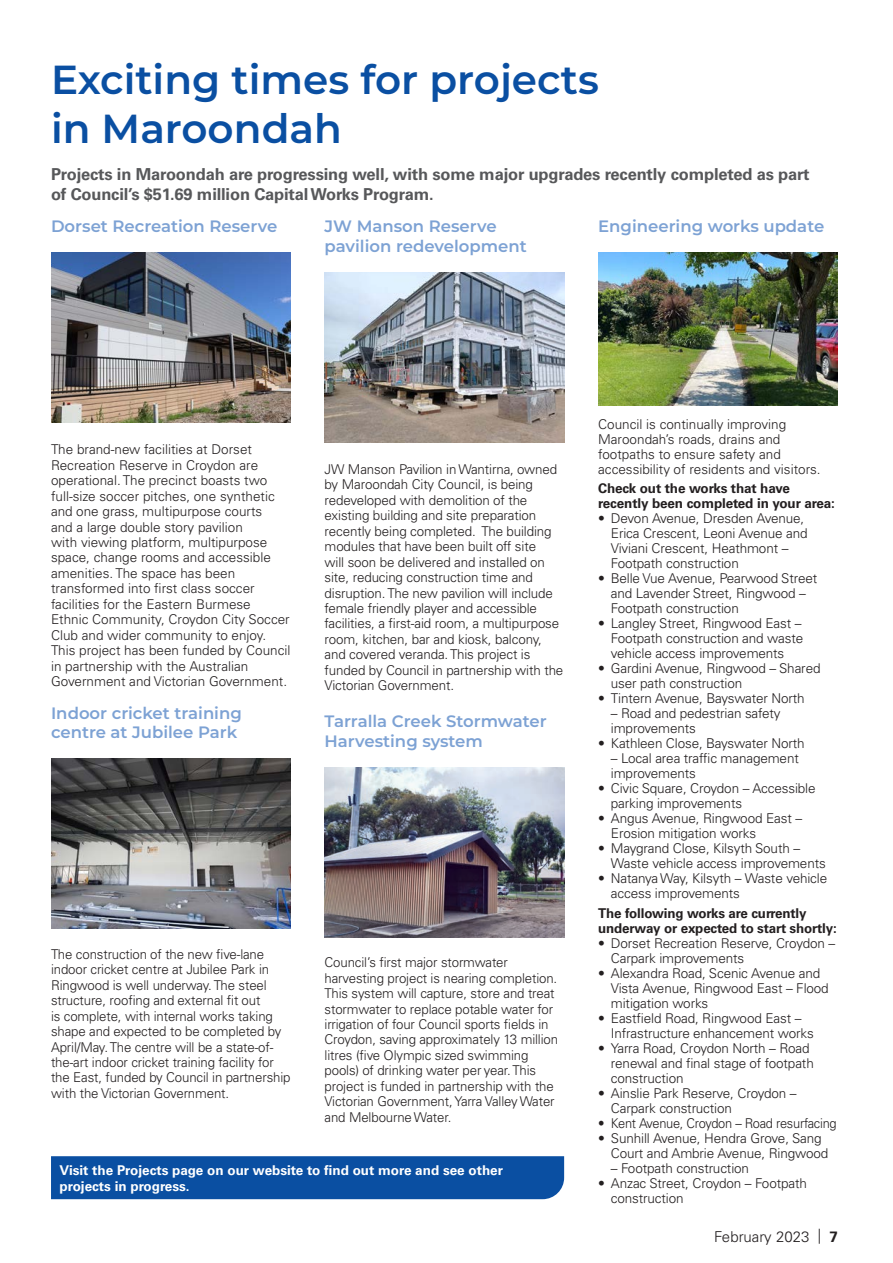
<style>
.page{position:relative;width:893px;height:1263px;background:#fff}
.page>*{position:absolute;margin:0;border:0;box-sizing:border-box;transform-origin:0 0}
.Heading__Large{font:600 40.5px/48.6px "Montserrat";color:#0a4fa2}
.Sub_Heading{font:600 16.5px/19.8px "Montserrat";color:#7da2d4}
.Intro{font:700 16.5px/19.8px "Univers LT Pro 65";letter-spacing:-.01em;color:#57585a}
.t1{font:300 15px "Univers LT Pro 45";color:#231f20}
.Body{font:300 13.5px/15.5px "Univers LT Pro 45";letter-spacing:-.01em;color:#231f20}
.Body-2{font:700 13.5px/15px "Univers LT Pro 65";letter-spacing:-.01em;color:#231f20}
.Body-3{font:700 13.5px/16.2px "Univers LT Pro 65";color:#fff}
.Body-4{font:300 13.5px "Univers LT Pro 45";letter-spacing:-.01em;color:#231f20;scale:.95 1}
.s1{font-family:"Univers LT Pro 65";font-weight:700}
</style>
<div class="page">
<img style="left:51px;top:253px;width:240px;height:170px">
<img style="left:51px;top:759px;width:240px;height:170px">
<img style="left:325px;top:272px;width:239px;height:170px">
<img style="left:325px;top:767px;width:239px;height:170px">
<img style="left:598px;top:253px;width:240px;height:153px">
<div style="left:51px;top:1156px;width:513px;height:43px;background:#0a4fa2"></div>
<p class="Heading__Large" style="left:51px;top:54px;width:549px">Exciting times for projects in Maroondah</p>
<p class="Intro" style="left:51px;top:163px;width:760px">Projects in Maroondah are progressing well, with some major upgrades recently completed as part of Council’s $51.69 million Capital Works Program.</p>
<p class="Sub_Heading" style="left:51px;top:216px;width:228px">Dorset Recreation Reserve</p>
<p class="Sub_Heading" style="left:598px;top:216px;width:228px">Engineering works update</p>
<p class="Sub_Heading" style="left:325px;top:216px;width:204px">JW Manson Reserve pavilion redevelopment</p>
<p class="Body" style="left:51px;top:441px;width:241px">The brand-new facilities at Dorset Recreation Reserve in Croydon are operational. The precinct boasts two full-size soccer pitches, one synthetic and one grass, multipurpose courts<br>and a large double story pavilion<br>with viewing platform, multipurpose space, change rooms and accessible amenities. The space has been transformed into first class soccer facilities for the Eastern Burmese Ethnic Community, Croydon City Soccer Club and wider community to enjoy.<br>This project has been funded by Council in partnership with the Australian Government and Victorian Government.</p>
<p class="Sub_Heading" style="left:51px;top:702px;width:192px">Indoor cricket training centre at Jubilee Park</p>
<p class="Body" style="left:325px;top:461px;width:240px">JW Manson Pavilion in Wantirna, owned by Maroondah City Council, is being redeveloped with demolition of the existing building and site preparation recently being completed. The building modules that have been built off site<br>will soon be delivered and installed on site, reducing construction time and disruption. The new pavilion will include female friendly player and accessible facilities, a first-aid room, a multipurpose room, kitchen, bar and kiosk, balcony, and covered veranda. This project is funded by Council in partnership with the Victorian Government.</p>
<p class="Sub_Heading" style="left:325px;top:710px;width:224px">Tarralla Creek Stormwater<br>Harvesting system</p>
<p class="Body" style="left:51px;top:946px;width:241px">The construction of the new five-lane indoor cricket centre at Jubilee Park in Ringwood is well underway. The steel structure, roofing and external fit out<br>is complete, with internal works taking shape and expected to be completed by April/May. The centre will be a state-of&shy;the-art indoor cricket training facility for the East, funded by Council in partnership with the Victorian Government.</p>
<p class="Body" style="left:325px;top:954px;width:235px">Council’s first major stormwater harvesting project is nearing completion.<br>This system will capture, store and treat stormwater to replace potable water for irrigation of four Council sports fields in Croydon, saving approximately 13 million litres (five Olympic sized swimming pools) of drinking water per year. This project is funded in partnership with the Victorian Government, Yarra Valley Water and Melbourne Water.</p>
<p class="Body-3" style="left:60px;top:1161px;width:445px">Visit the Projects page on our website to find out more and see other projects in progress.</p>
<p class="Body" style="left:598px;top:416px;width:224px;line-height:15px">Council is continually improving Maroondah’s roads, drains and footpaths to ensure safety and accessibility of residents and visitors.</p>
<p class="Body-2" style="left:598px;top:480px;width:238px">Check out the works that have recently been completed in your area:</p>
<p class="Body" style="left:611px;top:511px;width:198px;line-height:15px;text-indent:-13px">• Devon Avenue, Dresden Avenue,<br>Erica Crescent, Leoni Avenue and<br>Viviani Crescent, Heathmont –<br>Footpath construction</p>
<p class="Body" style="left:611px;top:571px;width:208px;line-height:15px;text-indent:-13px">• Belle Vue Avenue, Pearwood Street and Lavender Street, Ringwood –<br>Footpath construction</p>
<p class="Body" style="left:611px;top:616px;width:194px;line-height:15px;text-indent:-13px">• Langley Street, Ringwood East –<br>Footpath construction and waste vehicle access improvements</p>
<p class="Body" style="left:611px;top:661px;width:211px;line-height:15px;text-indent:-13px">• Gardini Avenue, Ringwood – Shared user path construction</p>
<p class="Body" style="left:598px;top:691px;width:208px">• Tintern Avenue, Bayswater North</p>
<p class="Body" style="left:611px;top:706px;width:171px;line-height:15px">– Road and pedestrian safety improvements</p>
<p class="Body" style="left:598px;top:736px;width:208px">• Kathleen Close, Bayswater North</p>
<p class="Body" style="left:611px;top:751px;width:189px;line-height:15px">– Local area traffic management improvements</p>
<p class="Body" style="left:611px;top:781px;width:206px;line-height:15px;text-indent:-13px">• Civic Square, Croydon – Accessible parking improvements</p>
<p class="Body" style="left:611px;top:811px;width:193px;line-height:15px;text-indent:-13px">• Angus Avenue, Ringwood East –<br>Erosion mitigation works</p>
<p class="Body" style="left:611px;top:841px;width:216px;line-height:15px;text-indent:-13px">• Maygrand Close, Kilsyth South –<br>Waste vehicle access improvements</p>
<p class="Body" style="left:611px;top:871px;width:218px;line-height:15px;text-indent:-13px">• Natanya Way, Kilsyth – Waste vehicle access improvements</p>
<p class="Body-2" style="left:598px;top:905px;width:240px">The following works are currently underway or expected to start shortly:</p>
<p class="Body" style="left:611px;top:935px;width:226px;line-height:15px;text-indent:-13px">• Dorset Recreation Reserve, Croydon –<br>Carpark improvements</p>
<p class="Body" style="left:611px;top:965px;width:219px;line-height:15px;text-indent:-13px">• Alexandra Road, Scenic Avenue and<br>Vista Avenue, Ringwood East – Flood mitigation works</p>
<p class="Body" style="left:611px;top:1010px;width:204px;line-height:15px;text-indent:-13px">• Eastfield Road, Ringwood East –<br>Infrastructure enhancement works</p>
<p class="Body" style="left:611px;top:1040px;width:204px;line-height:15px;text-indent:-13px">• Yarra Road, Croydon North – Road renewal and final stage of footpath construction</p>
<p class="Body" style="left:611px;top:1085px;width:187px;line-height:15px;text-indent:-13px">• Ainslie Park Reserve, Croydon –<br>Carpark construction</p>
<p class="Body-4" style="left:598px;top:1114px;width:253px">• Kent Avenue, Croydon – Road resurfacing</p>
<p class="Body" style="left:611px;top:1130px;width:219px;line-height:15px;text-indent:-13px">• Sunhill Avenue, Hendra Grove, Sang<br>Court and Ambrie Avenue, Ringwood</p>
<p class="Body" style="left:611px;top:1160px;width:140px">– Footpath construction</p>
<p class="Body" style="left:611px;top:1175px;width:198px;line-height:15px;text-indent:-13px">• Anzac Street, Croydon – Footpath construction</p>
<p class="t1" style="left:714px;top:1226px;width:125px">February 2023 | <span class="s1">7</span></p>
</div>
